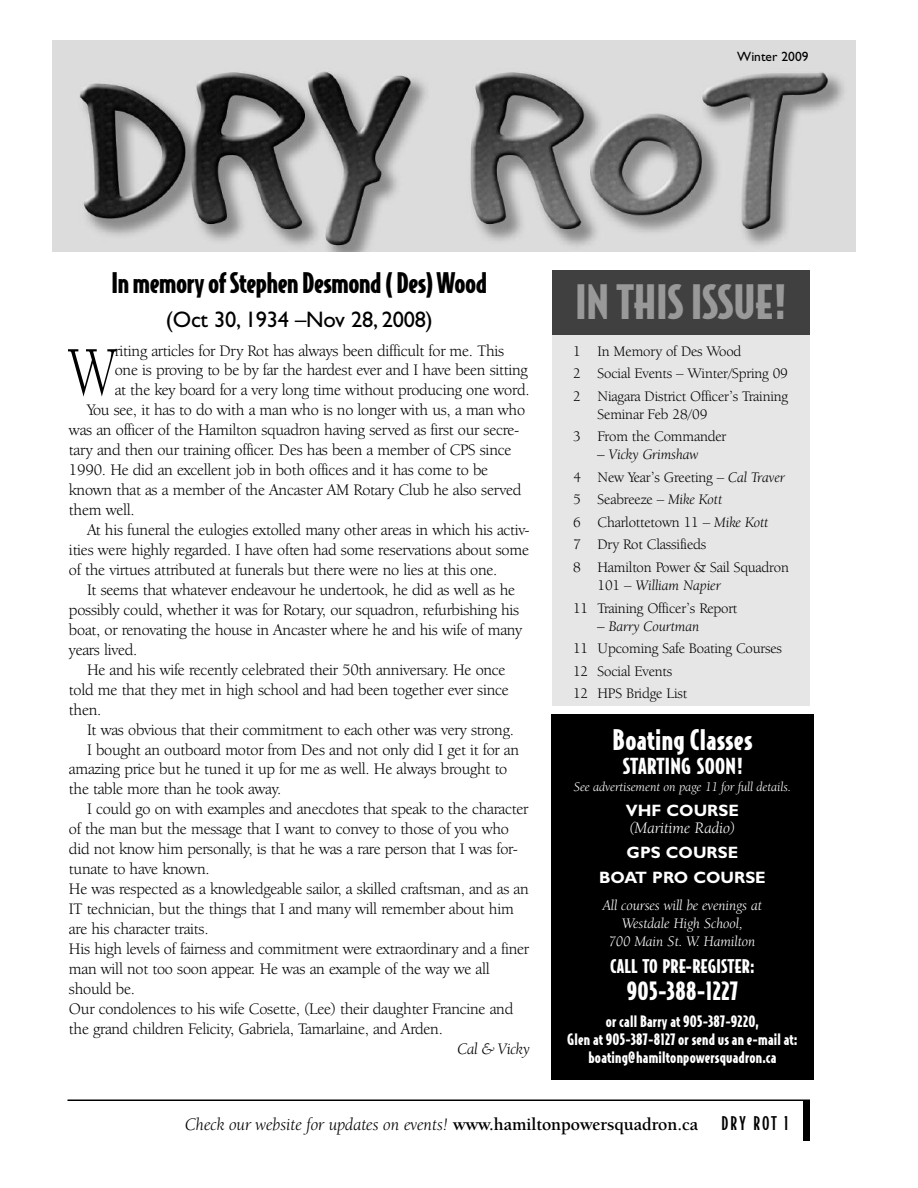
<style>
.page{position:relative;width:918px;height:1188px;background:#fff}
.page>*{position:absolute;margin:0;border:0;box-sizing:border-box;transform-origin:0 0}
.t1{font:72.9px "Berkeley Oldstyle IT Cby BT";color:#000;scale:.7 1}
.t2{font:900 45px "Bodega Sans";color:#999}
.t3{font:900 27px "Bodega Sans";letter-spacing:-.015em;color:#000}
.t4{font:900 27px "Bodega Sans";letter-spacing:.015em;color:#fff}
.t5{font:900 24px "Bodega Sans";letter-spacing:.015em;color:#fff}
.t6{font:22.5px "Gill Sans";letter-spacing:-.015em;color:#000}
.t7{font:900 21px "Bodega Sans";letter-spacing:.015em;color:#fff}
.t8{font:italic 18px "Berkeley Oldstyle IT Cby BT";color:#000}
.t9{font:900 18px "Bodega Sans";letter-spacing:.015em;color:#fff}
.t10{font:500 18px "Bodega Sans";letter-spacing:.12em;color:#000}
.t11{font:16.5px "Berkeley Oldstyle IT Cby BT";letter-spacing:-.015em;color:#000}
.t12{font:700 16.5px/25.2px "Gill Sans";color:#fff;text-align:center}
.t13{font:italic 16.5px "Berkeley Oldstyle IT Cby BT";color:#fff}
.t14{font:italic 16.5px "Berkeley Oldstyle IT Cby BT";letter-spacing:-.015em;color:#000}
.t15{font:15px/22.5px "Berkeley Oldstyle IT Cby BT";letter-spacing:-.01em;color:#000}
.t16{font:900 15px/18px "Bodega Sans";letter-spacing:.015em;color:#fff;text-align:center}
.t17{font:italic 15px/18px "Berkeley Oldstyle IT Cby BT";color:#fff;text-align:center}
.t18{font:italic 15px "Berkeley Oldstyle IT Cby BT";color:#000}
.t19{font:italic 13.5px "Berkeley Oldstyle IT Cby BT";color:#fff}
.t20{font:13.5px "Gill Sans";color:#000}
.s1{font-style:italic}
.s2{font-weight:700;font-style:normal}
</style>
<div class="page">
<img style="left:52px;top:40px;width:804px;height:212px">
<hr style="left:68px;top:1100px;width:742px;height:1px;background:#000">
<div style="left:803px;top:1100px;width:7px;height:41px;background:#000"></div>
<div style="left:552px;top:270px;width:258px;height:435px;background:#e6e6e6"></div>
<div style="left:552px;top:270px;width:258px;height:64px;background:#404040"></div>
<div style="left:551px;top:715px;width:263px;height:365px;background:#000"></div>
<p class="t20" style="left:737px;top:51px;width:73px">Winter 2009</p>
<h3 class="t3" style="left:112px;top:268px;width:377px">In memory of Stephen Desmond ( Des) Wood</h3>
<h3 class="t6" style="left:166px;top:310px;width:268px">(Oct 30, 1934 –Nov 28, 2008)</h3>
<h1 class="t1" style="left:69px;top:344px;width:68px">W</h1>
<p class="t11" style="left:115px;top:344px;width:391px">riting articles for Dry Rot has always been difficult for me. This</p>
<p class="t11" style="left:115px;top:364px;width:415px">one is proving to be by far the hardest ever and I have been sitting</p>
<p class="t11" style="left:115px;top:384px;width:416px">at the key board for a very long time without producing one word.</p>
<p class="t11" style="left:87px;top:404px;width:440px">You see, it has to do with a man who is no longer with us, a man who</p>
<p class="t11" style="left:69px;top:424px;width:451px">was an officer of the Hamilton squadron having served as first our secre-</p>
<p class="t11" style="left:69px;top:444px;width:444px">tary and then our training officer. Des has been a member of CPS since</p>
<p class="t11" style="left:69px;top:464px;width:421px">1990. He did an excellent job in both offices and it has come to be</p>
<p class="t11" style="left:69px;top:483px;width:454px">known that as a member of the Ancaster AM Rotary Club he also served</p>
<p class="t11" style="left:69px;top:503px;width:67px">them well.</p>
<p class="t11" style="left:87px;top:523px;width:444px">At his funeral the eulogies extolled many other areas in which his activ-</p>
<p class="t11" style="left:69px;top:543px;width:462px">ities were highly regarded. I have often had some reservations about some</p>
<p class="t11" style="left:69px;top:563px;width:430px">of the virtues attributed at funerals but there were no lies at this one.</p>
<p class="t11" style="left:87px;top:583px;width:430px">It seems that whatever endeavour he undertook, he did as well as he</p>
<p class="t11" style="left:69px;top:603px;width:452px">possibly could, whether it was for Rotary, our squadron, refurbishing his</p>
<p class="t11" style="left:69px;top:623px;width:455px">boat, or renovating the house in Ancaster where he and his wife of many</p>
<p class="t11" style="left:69px;top:643px;width:70px">years lived.</p>
<p class="t11" style="left:87px;top:663px;width:420px">He and his wife recently celebrated their 50th anniversary. He once</p>
<p class="t11" style="left:69px;top:683px;width:441px">told me that they met in high school and had been together ever since</p>
<p class="t11" style="left:69px;top:703px;width:34px">then.</p>
<p class="t11" style="left:87px;top:723px;width:428px">It was obvious that their commitment to each other was very strong.</p>
<p class="t11" style="left:87px;top:743px;width:434px">I bought an outboard motor from Des and not only did I get it for an</p>
<p class="t11" style="left:69px;top:763px;width:440px">amazing price but he tuned it up for me as well. He always brought to</p>
<p class="t11" style="left:69px;top:783px;width:214px">the table more than he took away.</p>
<p class="t11" style="left:87px;top:803px;width:443px">I could go on with examples and anecdotes that speak to the character</p>
<p class="t11" style="left:69px;top:823px;width:442px">of the man but the message that I want to convey to those of you who</p>
<p class="t11" style="left:69px;top:843px;width:450px">did not know him personally, is that he was a rare person that I was for-</p>
<p class="t11" style="left:69px;top:863px;width:142px">tunate to have known.</p>
<p class="t11" style="left:69px;top:882px;width:461px">He was respected as a knowledgeable sailor, a skilled craftsman, and as an</p>
<p class="t11" style="left:69px;top:902px;width:446px">IT technician, but the things that I and many will remember about him</p>
<p class="t11" style="left:69px;top:922px;width:141px">are his character traits.</p>
<p class="t11" style="left:69px;top:942px;width:462px">His high levels of fairness and commitment were extraordinary and a finer</p>
<p class="t11" style="left:69px;top:962px;width:422px">man will not too soon appear. He was an example of the way we all</p>
<p class="t11" style="left:69px;top:982px;width:68px">should be.</p>
<p class="t11" style="left:69px;top:1002px;width:446px">Our condolences to his wife Cosette, (Lee) their daughter Francine and</p>
<p class="t11" style="left:69px;top:1022px;width:375px">the grand children Felicity, Gabriela, Tamarlaine, and Arden.</p>
<p class="t14" style="left:458px;top:1042px;width:74px">Cal &amp; Vicky</p>
<h2 class="t2" style="left:576px;top:277px;width:211px">IN THIS ISSUE!</h2>
<p class="t15" style="left:573px;top:341px;width:217px">1 In Memory of Des Wood<br>2 Social Events – Winter/Spring 09<br>2 Niagara District Officer’s Training</p>
<p class="t15" style="left:573px;top:404px;width:155px;text-align:center">Seminar Feb 28/09<br>3 From the Commander</p>
<p class="t15" style="left:573px;top:445px;width:217px;text-indent:25px"><span class="s1">– Vicky Grimshaw<br></span>4 New Year’s Greeting – <span class="s1">Cal Traver<br></span>5 Seabreeze – <span class="s1">Mike Kott<br></span>6 Charlottetown 11 – <span class="s1">Mike Kott<br></span>7 Dry Rot Classifieds<br>8 Hamilton Power &amp; Sail Squadron</p>
<p class="t15" style="left:573px;top:575px;width:166px;text-align:center">101 – <span class="s1">William Napier<br></span>11 Training Officer’s Report</p>
<p class="t18" style="left:598px;top:620px;width:104px">– Barry Courtman</p>
<p class="t15" style="left:573px;top:638px;width:211px">11 Upcoming Safe Boating Courses<br>12 Social Events<br>12 HPS Bridge List</p>
<h3 class="t4" style="left:613px;top:725px;width:141px">Boating Classes</h3>
<p class="t7" style="left:623px;top:755px;width:121px">STARTING SOON!</p>
<p class="t19" style="left:574px;top:781px;width:219px">See advertisement on page 11 for full details.</p>
<p class="t12" style="left:626px;top:800px;width:114px">VHF COURSE</p>
<p class="t13" style="left:629px;top:821px;width:108px">(Maritime Radio)</p>
<p class="t12" style="left:599px;top:841px;width:168px">GPS COURSE<br>BOAT PRO COURSE</p>
<p class="t17" style="left:603px;top:898px;width:161px">All courses will be evenings at<br>Westdale High School,<br>700 Main St. W. Hamilton</p>
<p class="t9" style="left:610px;top:956px;width:146px">CALL TO PRE-REGISTER:</p>
<h3 class="t5" style="left:627px;top:978px;width:113px">905-388-1227</h3>
<p class="t16" style="left:567px;top:1013px;width:232px">or call Barry at 905-387-9220,<br>Glen at 905-387-8127 or send us an e-mail at: boating@hamiltonpowersquadron.ca</p>
<p class="t8" style="left:185px;top:1117px;width:514px">Check our website for updates on events! <span class="s2">www.hamiltonpowersquadron.ca</span></p>
<p class="t10" style="left:721px;top:1113px;width:68px">DRY ROT 1</p>
</div>
